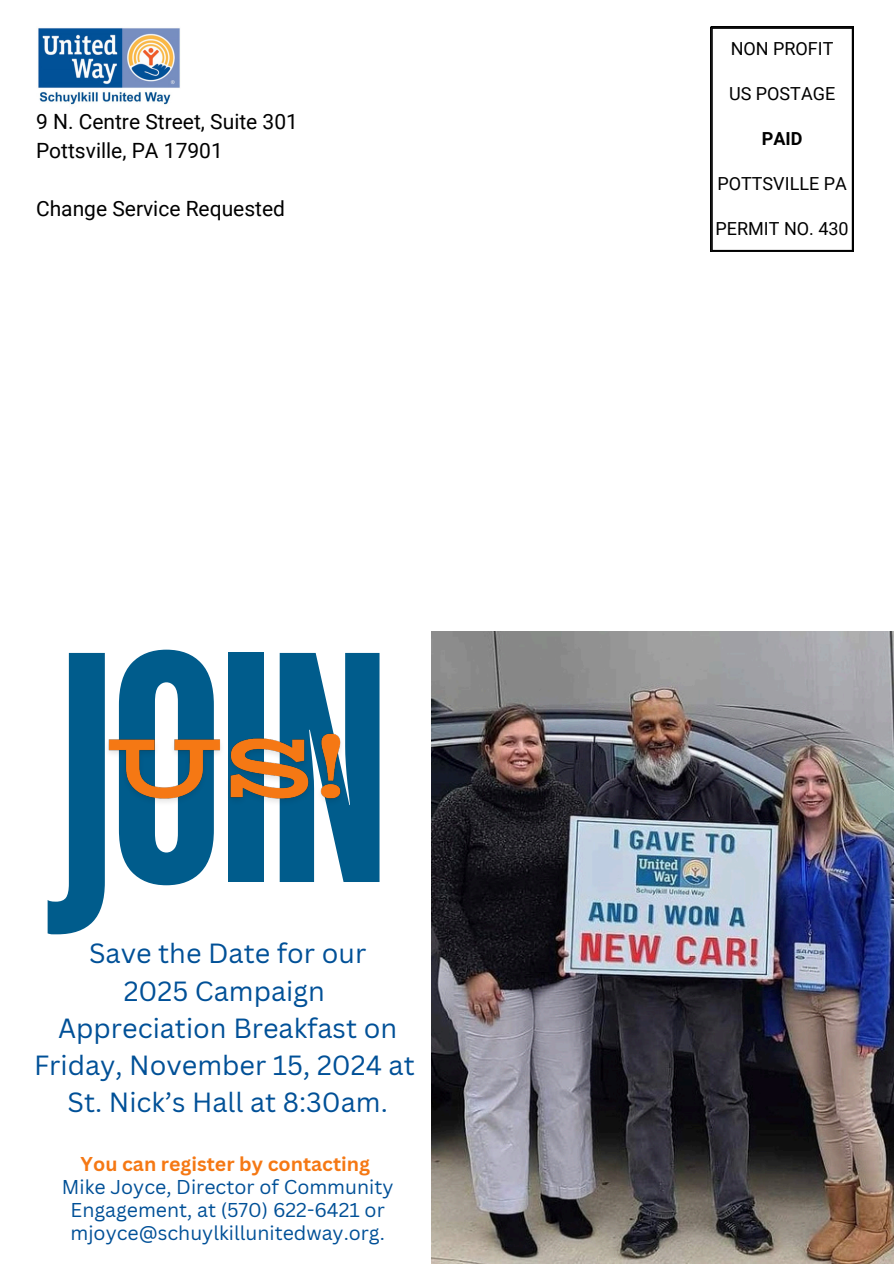
<style>
.page{position:relative;width:894px;height:1264px;background:#fff}
.page>*{position:absolute;margin:0;border:0;box-sizing:border-box;transform-origin:0 0}
.t1{font:700 327.15px "TT Bluescreens";color:#005c8c}
.t2{font:27px/37px "Canva Sans";color:#005097;text-align:center}
.t3{font:21px/29.2px "Roboto";color:#000}
.t4{font:19.5px/23px "Canva Sans";color:#005097;text-align:center}
.t5{font:18px "Roboto";color:#000}
.t6{font:700 18px "Roboto";color:#000}
.s1{font-weight:700;color:#f57814}
</style>
<div class="page">
<svg style="left:710px;top:27px;width:143px;height:225px"></svg>
<img style="left:108px;top:733px;width:233px;height:69px">
<img style="left:38px;top:28px;width:142px;height:77px">
<img style="left:431px;top:631px;width:462px;height:631px">
<p class="t3" style="left:36px;top:107px;width:263px">9 N. Centre Street, Suite 301<br>Pottsville, PA 17901</p>
<p class="t3" style="left:36px;top:195px;width:250px">Change Service Requested</p>
<p class="t1" style="left:56px;top:613px;width:338px">JOIN</p>
<h4 class="t2" style="left:34px;top:934px;width:382px">Save the Date for our<br>2025 Campaign<br>Appreciation Breakfast on<br>Friday, November 15, 2024 at<br>St. Nick’s Hall at 8:30am.</h4>
<h4 class="t4" style="left:62px;top:1151px;width:333px"><span class="s1">You can register by contacting </span>Mike Joyce, Director of Community Engagement, at (570) 622-6421 or mjoyce@schuylkillunitedway.org.</h4>
<h5 class="t5" style="left:730px;top:38px;width:104px">NON PROFIT</h5>
<p class="t5" style="left:728px;top:83px;width:108px">US POSTAGE</p>
<p class="t6" style="left:761px;top:128px;width:42px">PAID</p>
<h1 class="t5" style="left:717px;top:173px;width:131px">POTTSVILLE PA</h1>
<h3 class="t5" style="left:715px;top:218px;width:135px">PERMIT NO. 430</h3>
</div>
